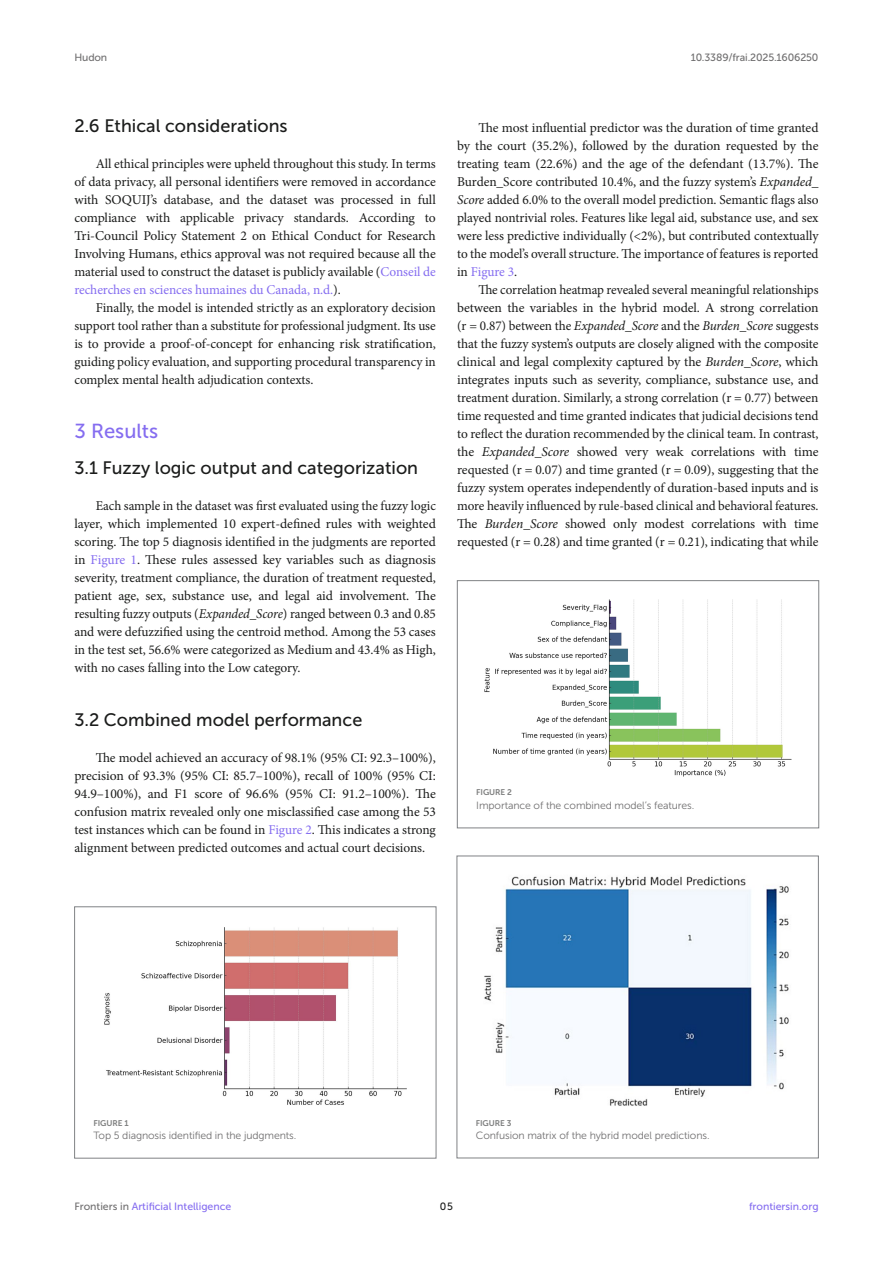
<style>
.page{position:relative;width:893px;height:1263px;background:#fff}
.page>*{position:absolute;margin:0;border:0;box-sizing:border-box;transform-origin:0 0}
.HEAD_1{font:20.25px "Museo Sans 500";color:#856df0}
.HEAD_2{font:18px "Museo Sans 500";color:#1b1c1b}
.HEAD_2_after_HEAD_1{font:18px "Museo Sans 500";color:#1b1c1b}
.TEXT{font:13.5px/18px "Minion Pro";letter-spacing:-.005em;color:#1b1c1b;text-align:justify}
.FIG_LEG{font:10.5px "Museo Sans 300";letter-spacing:-.01em;color:#706f70}
.t1{font:10.5px "Museo Sans 500";color:#856df0}
.t2{font:10.5px "Museo Sans 500";letter-spacing:-.015em;color:#706f70}
.t3{font:10.5px "Museo Sans 500";color:#1b1c1b}
.FIG_HD{font:8.25px "Museo Sans 700";letter-spacing:-.01em;color:#7e7f7f}
.s1{color:#856df0}
.s2{font-style:italic}
.s3{color:#706f70}
</style>
<div class="page">
<img style="left:104px;top:927px;width:303px;height:178px">
<div style="left:74px;top:906px;width:362px;height:252px;border:1px solid #808285"></div>
<img style="left:485px;top:600px;width:306px;height:177px">
<div style="left:457px;top:580px;width:362px;height:248px;border:1px solid #808285"></div>
<img style="left:484px;top:876px;width:305px;height:230px">
<p class="t2" style="left:74px;top:51px;width:34px">Hudon</p>
<p class="t2" style="left:691px;top:51px;width:129px">10.3389/frai.2025.1606250</p>
<p class="HEAD_2" style="left:74px;top:116px;width:215px">2.6 Ethical considerations</p>
<p class="TEXT" style="left:74px;top:155px;width:363px;text-indent:21px">All ethical principles were upheld throughout this study. In terms of data privacy, all personal identifiers were removed in accordance with SOQUIJ’s database, and the dataset was processed in full compliance with applicable privacy standards. According to Tri-Council Policy Statement 2 on Ethical Conduct for Research Involving Humans, ethics approval was not required because all the material used to construct the dataset is publicly available (<span class="s1">Conseil de recherches en sciences humaines du Canada, n.d.</span>).</p>
<p class="TEXT" style="left:74px;top:299px;width:363px;text-indent:21px">Finally, the model is intended strictly as an exploratory decision support tool rather than a substitute for professional judgment. Its use is to provide a proof-of-concept for enhancing risk stratification, guiding policy evaluation, and supporting procedural transparency in complex mental health adjudication contexts.</p>
<p class="HEAD_1" style="left:74px;top:420px;width:85px">3 Results</p>
<p class="HEAD_2_after_HEAD_1" style="left:74px;top:458px;width:345px">3.1 Fuzzy logic output and categorization</p>
<p class="TEXT" style="left:74px;top:497px;width:363px;text-indent:21px">Each sample in the dataset was first evaluated using the fuzzy logic layer, which implemented 10 expert-defined rules with weighted scoring. The top 5 diagnosis identified in the judgments are reported in <span class="s1">Figure 1</span>. These rules assessed key variables such as diagnosis severity, treatment compliance, the duration of treatment requested, patient age, sex, substance use, and legal aid involvement. The resulting fuzzy outputs (<span class="s2">Expanded_Score</span>) ranged between 0.3 and 0.85 and were defuzzified using the centroid method. Among the 53 cases in the test set, 56.6% were categorized as Medium and 43.4% as High, with no cases falling into the Low category.</p>
<p class="HEAD_2" style="left:74px;top:710px;width:289px">3.2 Combined model performance</p>
<p class="TEXT" style="left:74px;top:749px;width:363px;text-indent:21px">The model achieved an accuracy of 98.1% (95% CI: 92.3–100%), precision of 93.3% (95% CI: 85.7–100%), recall of 100% (95% CI:<br>94.9–100%), and F1 score of 96.6% (95% CI: 91.2–100%). The confusion matrix revealed only one misclassified case among the 53 test instances which can be found in <span class="s1">Figure 2</span>. This indicates a strong alignment between predicted outcomes and actual court decisions.</p>
<p class="TEXT" style="left:457px;top:119px;width:363px;text-indent:21px">The most influential predictor was the duration of time granted by the court (35.2%), followed by the duration requested by the treating team (22.6%) and the age of the defendant (13.7%). The Burden_Score contributed 10.4%, and the fuzzy system’s <span class="s2">Expanded_ Score</span> added 6.0% to the overall model prediction. Semantic flags also played nontrivial roles. Features like legal aid, substance use, and sex were less predictive individually (&lt;2%), but contributed contextually to the model’s overall structure. The importance of features is reported in <span class="s1">Figure 3</span>.</p>
<p class="TEXT" style="left:457px;top:281px;width:363px;text-indent:21px">The correlation heatmap revealed several meaningful relationships between the variables in the hybrid model. A strong correlation (r = 0.87) between the <span class="s2">Expanded_Score</span> and the <span class="s2">Burden_Score</span> suggests that the fuzzy system’s outputs are closely aligned with the composite clinical and legal complexity captured by the <span class="s2">Burden_Score</span>, which integrates inputs such as severity, compliance, substance use, and treatment duration. Similarly, a strong correlation (r = 0.77) between time requested and time granted indicates that judicial decisions tend to reflect the duration recommended by the clinical team. In contrast, the <span class="s2">Expanded_Score</span> showed very weak correlations with time requested (r = 0.07) and time granted (r = 0.09), suggesting that the fuzzy system operates independently of duration-based inputs and is more heavily influenced by rule-based clinical and behavioral features.<br>The <span class="s2">Burden_Score</span> showed only modest correlations with time requested (r = 0.28) and time granted (r = 0.21), indicating that while</p>
<p class="FIG_HD" style="left:476px;top:788px;width:37px">FIGURE 2</p>
<p class="FIG_LEG" style="left:476px;top:800px;width:220px">Importance of the combined model’s features.</p>
<p class="FIG_HD" style="left:94px;top:1118px;width:37px">FIGURE 1</p>
<p class="FIG_LEG" style="left:94px;top:1130px;width:204px">Top 5 diagnosis identified in the judgments.</p>
<p class="FIG_HD" style="left:476px;top:1118px;width:37px">FIGURE 3</p>
<p class="FIG_LEG" style="left:476px;top:1130px;width:235px">Confusion matrix of the hybrid model predictions.</p>
<p class="t1" style="left:74px;top:1200px;width:158px"><span class="s3">Frontiers in</span> Artificial Intelligence</p>
<p class="t3" style="left:440px;top:1200px;width:14px">05</p>
<p class="t1" style="left:749px;top:1200px;width:71px">frontiersin.org</p>
</div>
